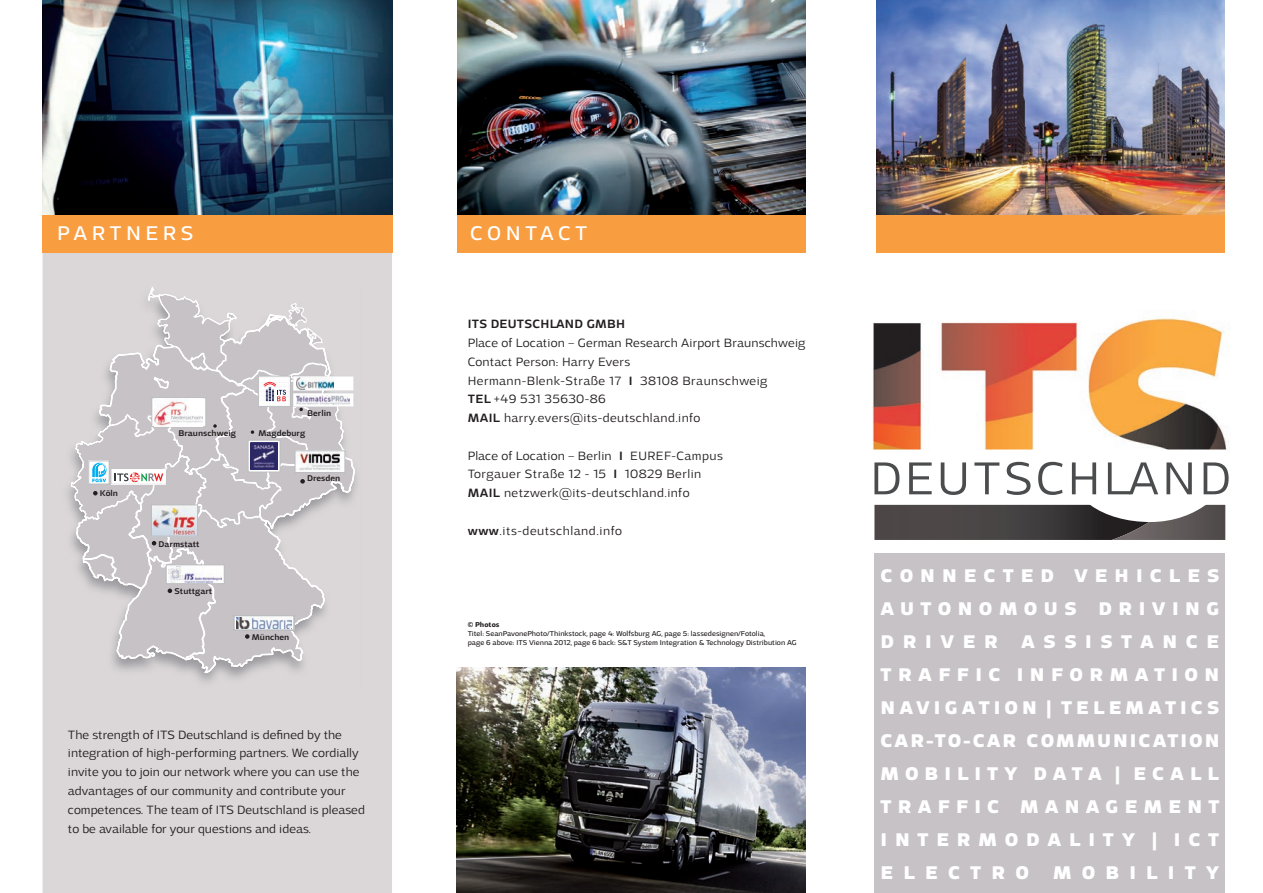
<style>
.page{position:relative;width:1263px;height:893px;background:#fff}
.page>*{position:absolute;margin:0;border:0;box-sizing:border-box;transform-origin:0 0}
.t1{font:21px "Adria Grotesk";letter-spacing:.195em;color:#fff}
.t2{font:900 19.5px/33px "Adria Grotesk";letter-spacing:.4em;color:#fff;text-align:justify}
.t3{font:300 12.75px/18.8px "Adria Grotesk";color:#231f20}
.t4{font:300 12.75px/18.8px "Adria Grotesk";letter-spacing:.02em;color:#231f20}
.t5{font:300 12.75px/18.8px "Adria Grotesk";letter-spacing:.03em;color:#231f20}
.t6{font:300 12.75px "Adria Grotesk";letter-spacing:.04em;color:#231f20}
.t7{font:500 12.75px "Adria Grotesk";letter-spacing:.02em;color:#231f20}
.t8{font:500 8.85px "Adria Grotesk";color:#231f20}
.t9{font:7.5px/9px "Adria Grotesk";color:#231f20}
.t10{font:700 7.5px "Adria Grotesk";color:#231f20}
.s1{font-weight:500}
</style>
<div class="page">
<div style="left:42px;top:229px;width:350px;height:664px;background:#dbd6d8"></div>
<img style="left:876px;top:0;width:349px;height:215px">
<img style="left:457px;top:0;width:349px;height:215px">
<img style="left:43px;top:0;width:350px;height:215px">
<div style="left:43px;top:215px;width:1182px;height:38px;background:#f89d40"></div>
<div style="left:806px;top:0;width:69px;height:274px;background:#fff"></div>
<div style="left:393px;top:0;width:63px;height:263px;background:#fff"></div>
<img style="left:456px;top:668px;width:350px;height:225px">
<div style="left:874px;top:554px;width:351px;height:339px;background:#c6c2c5"></div>
<img style="left:872px;top:318px;width:355px;height:131px">
<svg style="left:874px;top:461px;width:355px;height:79px"></svg>
<div style="left:61px;top:288px;width:300px;height:401px;background:#dbd6d8"></div>
<svg style="left:71px;top:285px;width:284px;height:388px;background:#cfcbce"></svg>
<h1 class="t1" style="left:57px;top:221px;width:138px">PARTNERS</h1>
<p class="t8" style="left:307px;top:408px;width:26px">Berlin</p>
<p class="t8" style="left:178px;top:428px;width:59px">Braunschweig</p>
<p class="t8" style="left:259px;top:428px;width:48px">Magdeburg</p>
<p class="t8" style="left:100px;top:488px;width:20px">Köln</p>
<p class="t8" style="left:159px;top:539px;width:42px">Darmstatt</p>
<p class="t8" style="left:175px;top:586px;width:39px">Stuttgart</p>
<p class="t8" style="left:307px;top:473px;width:35px">Dresden</p>
<p class="t8" style="left:252px;top:632px;width:39px">München</p>
<p class="t3" style="left:68px;top:725px;width:298px">The strength of ITS Deutschland is defined by the integration of high-performing partners. We cordially invite you to join our network where you can use the advantages of our community and contribute your competences. The team of ITS Deutschland is pleased to be available for your questions and ideas.</p>
<h1 class="t1" style="left:470px;top:221px;width:119px">CONTACT</h1>
<p class="t7" style="left:468px;top:317px;width:159px">ITS DEUTSCHLAND GMBH</p>
<p class="t4" style="left:468px;top:333px;width:339px">Place of Location – German Research Airport Braunschweig Contact Person: Harry Evers<br>Hermann-Blenk-Straße 17 <span class="s1">I</span> 38108 Braunschweig<br><span class="s1">TEL</span> +49 531 35630-86<br><span class="s1">MAIL</span> harry.evers@its-deutschland.info</p>
<p class="t5" style="left:468px;top:446px;width:257px">Place of Location – Berlin <span class="s1">I</span> EUREF-Campus<br>Torgauer Straße 12 - 15 <span class="s1">I</span> 10829 Berlin<br><span class="s1">MAIL</span> netzwerk@its-deutschland.info</p>
<p class="t6" style="left:468px;top:523px;width:156px"><span class="s1">www</span>.its-deutschland.info</p>
<p class="t10" style="left:468px;top:620px;width:33px">© Photos</p>
<p class="t9" style="left:468px;top:629px;width:330px">Titel: SeanPavonePhoto/Thinkstock, page 4: Wolfsburg AG, page 5: lassedesignen/Fotolia,<br>page 6 above: ITS Vienna 2012, page 6 back: S&amp;T System Integration &amp; Technology Distribution AG</p>
<h2 class="t2" style="left:880px;top:559px;width:340px">CONNECTED VEHICLES AUTONOMOUS DRIVING DRIVER ASSISTANCE TRAFFIC INFORMATION NAVIGATION | TELEMATICS CAR-TO-CAR COMMUNICATION MOBILITY DATA | ECALL TRAFFIC MANAGEMENT INTERMODALITY | ICT ELECTRO MOBILITY</h2>
</div>
